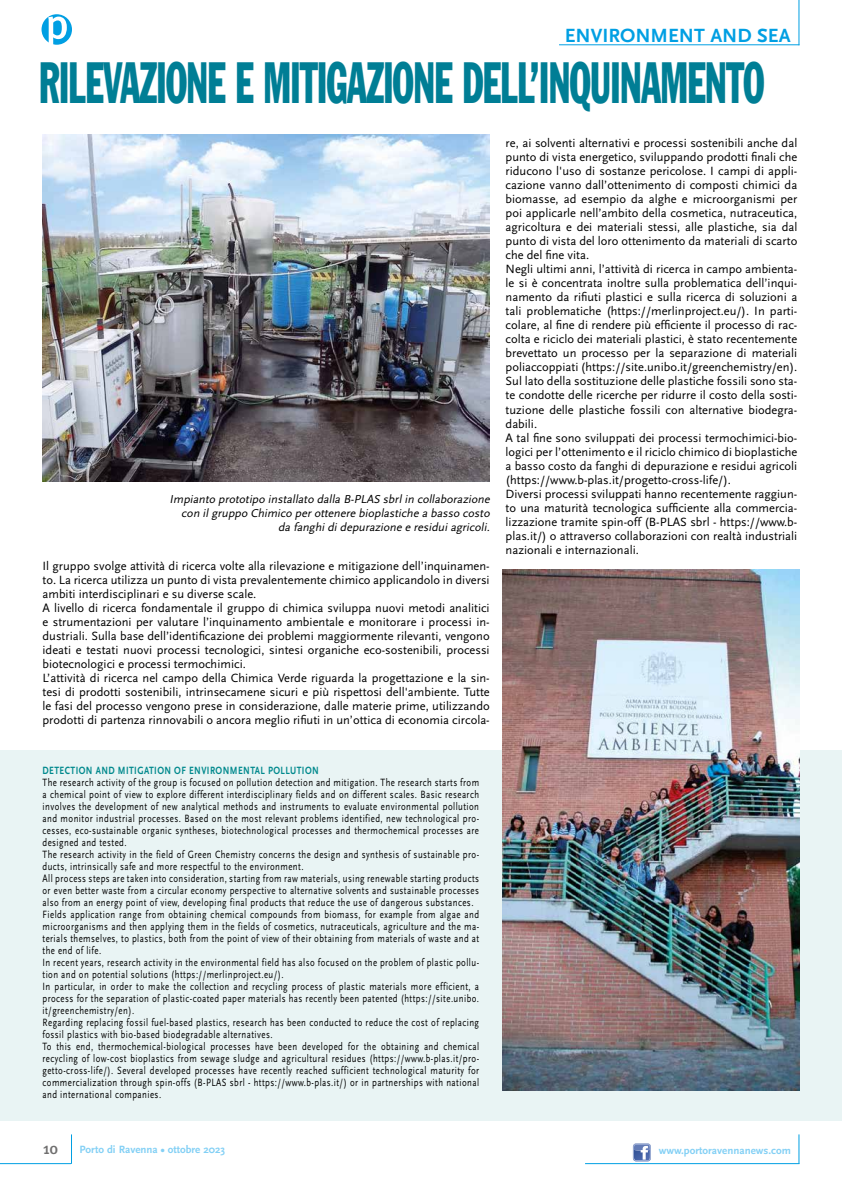
<style>
.page{position:relative;width:842px;height:1191px;background:#fff}
.page>*{position:absolute;margin:0;border:0;box-sizing:border-box;transform-origin:0 0}
.t1{font:condensed 57.2px "Franklin Gothic";letter-spacing:-.015em;color:#007e95;scale:.64 1}
.t2{font:700 20px "Scala Sans";color:#009fe3}
.t3{font:500 16px "Meta Plus";color:#706f6f}
.t4{font:12.5px/14px "Scala Sans";color:#000}
.t5{font:italic 12px/14px "Scala Sans";color:#000;text-align:right}
.t6{font:11px/12px "Scala Sans";letter-spacing:.05em;color:#000;scale:.8 1}
.t7{font:700 11px "Scala Sans";color:#83d0f5}
.t8{font:700 11px "Scala Sans";letter-spacing:.05em;color:#00898d;scale:.8 1}
</style>
<div class="page">
<svg style="left:71px;top:1134px;width:1px;height:29px"></svg>
<hr style="left:0;top:1163px;width:71px;height:1px;background:#009fe3">
<div style="left:0;top:750px;width:842px;height:370px;background:#e9f4f4"></div>
<hr style="left:585px;top:1163px;width:214px;height:1px;background:#009fe3">
<svg style="left:633px;top:1143px;width:18px;height:18px"></svg>
<svg style="left:798px;top:1134px;width:1px;height:29px"></svg>
<div style="left:42px;top:14px;width:30px;height:31px;background:#009fe3;border-radius:50%"></div>
<svg style="left:48px;top:16px;width:19px;height:29px"></svg>
<hr style="left:798px;top:0;width:1px;height:45px;background:#009fe3">
<hr style="left:559px;top:44px;width:240px;height:1px;background:#009fe3">
<img style="left:503px;top:569px;width:296px;height:521px">
<img style="left:43px;top:135px;width:447px;height:346px">
<h2 class="t2" style="left:565px;top:24px;width:227px">ENVIRONMENT AND SEA</h2>
<h1 class="t1" style="left:39px;top:48px;width:1134px">RILEVAZIONE E MITIGAZIONE DELL’INQUINAMENTO</h1>
<p class="t5" style="left:170px;top:492px;width:324px">Impianto prototipo installato dalla B-PLAS sbrlin collaborazione con ilgruppo Chimico perottenere bioplastiche a basso costo da fanghididepurazione e residuiagricoli.</p>
<p class="t4" style="left:43px;top:559px;width:449px">Il gruppo svolge attività di ricerca volte alla rilevazione e mitigazione dell’inquinamen&shy;to. La ricerca utilizza un punto di vista prevalentemente chimico applicandolo in diversi ambiti interdisciplinari e su diverse scale.<br>A livello di ricerca fondamentale il gruppo di chimica sviluppa nuovi metodi analitici e strumentazioni per valutare l’inquinamento ambientale e monitorare i processi in&shy;dustriali. Sulla base dell’identificazione dei problemi maggiormente rilevanti, vengono ideati e testati nuovi processi tecnologici, sintesi organiche eco-sostenibili, processi biotecnologici e processi termochimici.<br>L’attività di ricerca nel campo della Chimica Verde riguarda la progettazione e la sin&shy;tesi di prodotti sostenibili, intrinsecamene sicuri e più rispettosi dell'ambiente. Tutte le fasi del processo vengono prese in considerazione, dalle materie prime, utilizzando prodotti di partenza rinnovabili o ancora meglio rifiuti in un’ottica di economia circola-</p>
<p class="t8" style="left:43px;top:764px;width:347px">DETECTION AND MITIGATION OF ENVIRONMENTAL POLLUTION</p>
<p class="t6" style="left:43px;top:776px;width:547px">The research activity of the group is focused on pollution detection and mitigation. The research starts from a chemical point of view to explore different interdisciplinary fields and on different scales. Basic research involves the development of new analytical methods and instruments to evaluate environmental pollution and monitor industrial processes. Based on the most relevant problems identified, new technological pro&shy;cesses, eco-sustainable organic syntheses, biotechnological processes and thermochemical processes are designed and tested.<br>The research activity in the field of Green Chemistry concerns the design and synthesis of sustainable pro&shy;ducts, intrinsically safe and more respectful to the environment.<br>All process steps are taken into consideration, starting from raw materials, using renewable starting products or even better waste from a circular economy perspective to alternative solvents and sustainable processes also from an energy point of view, developing final products that reduce the use of dangerous substances.<br>Fields application range from obtaining chemical compounds from biomass, for example from algae and microorganisms and then applying them in the fields of cosmetics, nutraceuticals, agriculture and the ma&shy;terials themselves, to plastics, both from the point of view of their obtaining from materials of waste and at the end of life.<br>In recent years, research activity in the environmental field has also focused on the problem of plastic pollu&shy;tion and on potential solutions (https://merlinproject.eu/).<br>In particular, in order to make the collection and recycling process of plastic materials more efficient, a process for the separation of plastic-coated paper materials has recently been patented (https://site.unibo. it/greenchemistry/en).<br>Regarding replacing fossil fuel-based plastics, research has been conducted to reduce the cost of replacing fossil plastics with bio-based biodegradable alternatives.<br>To this end, thermochemical-biological processes have been developed for the obtaining and chemical recycling of low-cost bioplastics from sewage sludge and agricultural residues (https://www.b-plas.it/pro&shy;getto-cross-life/). Several developed processes have recently reached sufficient technological maturity for commercialization through spin-offs (B-PLAS sbrl - https://www.b-plas.it/) or in partnerships with national and international companies.</p>
<p class="t4" style="left:506px;top:137px;width:293px">re, ai solventi alternativi e processi sostenibili anche dal punto di vista energetico, sviluppando prodotti finali che riducono l'uso di sostanze pericolose. I campi di appli&shy;cazione vanno dall’ottenimento di composti chimici da biomasse, ad esempio da alghe e microorganismi per poi applicarle nell’ambito della cosmetica, nutraceutica, agricoltura e dei materiali stessi, alle plastiche, sia dal punto di vista del loro ottenimento da materiali di scarto che del fine vita.<br>Negli ultimi anni, l’attività di ricerca in campo ambienta&shy;le si è concentrata inoltre sulla problematica dell’inqui&shy;namento da rifiuti plastici e sulla ricerca di soluzioni a tali problematiche (https://merlinproject.eu/). In parti&shy;colare, al fine di rendere più efficiente il processo di rac&shy;colta e riciclo dei materiali plastici, è stato recentemente brevettato un processo per la separazione di materiali poliaccoppiati (https://site.unibo.it/greenchemistry/en).<br>Sul lato della sostituzione delle plastiche fossili sono sta&shy;te condotte delle ricerche per ridurre il costo della sosti&shy;tuzione delle plastiche fossili con alternative biodegra&shy;dabili.<br>A tal fine sono sviluppati dei processi termochimici-bio&shy;logici per l’ottenimento e il riciclo chimico di bioplastiche a basso costo da fanghi di depurazione e residui agricoli (https://www.b-plas.it/progetto-cross-life/).<br>Diversi processi sviluppati hanno recentemente raggiun&shy;to una maturità tecnologica sufficiente alla commercia&shy;lizzazione tramite spin-off (B-PLAS sbrl - https://www.b&shy;plas.it/) o attraverso collaborazioni con realtà industriali nazionali e internazionali.</p>
<p class="t3" style="left:43px;top:1139px;width:17px">10</p>
<p class="t7" style="left:80px;top:1143px;width:147px">Porto di Ravenna • ottobre 2023</p>
<p class="t7" style="left:659px;top:1144px;width:134px">www.portoravennanews.com</p>
</div>
